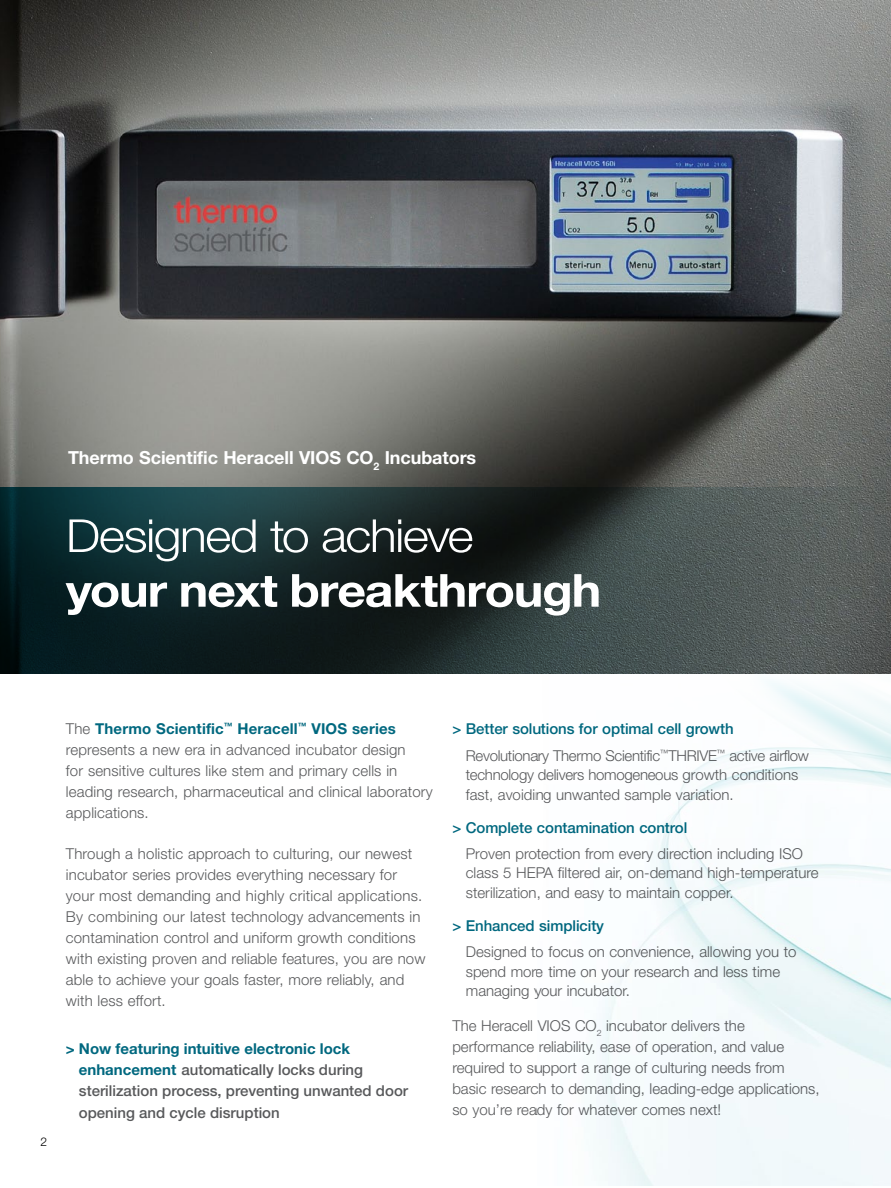
<style>
.page{position:relative;width:891px;height:1188px;background:#fff}
.page>*{position:absolute;margin:0;border:0;box-sizing:border-box;transform-origin:0 0}
.t1{font:700 45.6px "Helvetica Neue LT Std";letter-spacing:-.025em;color:#fff;scale:1.1 1}
.t2{font:300 45.6px "Helvetica Neue LT Std";letter-spacing:-.03em;color:#fff;scale:1.1 1}
.t3{font:700 18px "Helvetica Neue LT Std";letter-spacing:-.005em;color:#fff}
.t4{font:300 15px/21px "Helvetica Neue LT Std";color:#58595b}
.t5{font:500 15px/21.3px "Helvetica Neue LT Std";color:#58595b}
.t6{font:300 15px/26.2px "Helvetica Neue LT Std";letter-spacing:-.02em;color:#58595b}
.t7{font:500 15px "Helvetica Neue LT Std";letter-spacing:-.005em;color:#00687f}
.t8{font:700 15px "Helvetica Neue LTW1 G";color:#00687f}
.t9{font:300 12px "Helvetica Neue LT Std";color:#000}
.s1{font-weight:700;color:#00687f}
.s2{font-family:"Helvetica Neue LT Std"}
.s3{font-family:"Helvetica Neue LTW1 G";font-weight:700;color:#00687f}
.s4{font-weight:500;color:#00687f}
</style>
<div class="page">
<img style="left:0;top:0;width:891px;height:487px">
<svg style="left:0;top:487px;width:891px;height:187px;background:#283838"></svg>
<img style="left:538px;top:673px;width:353px;height:512px">
<p class="t3" style="left:68px;top:447px;width:410px">Thermo Scientific Heracell VIOS CO<sub>2</sub> Incubators</p>
<h1 class="t2" style="left:66px;top:508px;width:372px">Designed to achieve</h1>
<h1 class="t1" style="left:66px;top:562px;width:488px">your next breakthrough</h1>
<p class="t9" style="left:40px;top:1134px;width:8px">2</p>
<p class="t4" style="left:66px;top:718px;width:368px">The <span class="s1">Thermo Scientific</span><sup>™</sup> <span class="s1">Heracell</span><sup>™</sup> <span class="s1">VIOS series </span>represents a new era in advanced incubator design<br>for sensitive cultures like stem and primary cells in leading research, pharmaceutical and clinical laboratory applications.</p>
<p class="t4" style="left:66px;top:843px;width:361px">Through a holistic approach to culturing, our newest incubator series provides everything necessary for your most demanding and highly critical applications.<br>By combining our latest technology advancements in contamination control and uniform growth conditions with existing proven and reliable features, you are now able to achieve your goals faster, more reliably, and with less effort.</p>
<p class="t8" style="left:66px;top:1039px;width:286px"><span class="s2">&gt;</span> Now featuring intuitive electronic lock</p>
<p class="t5" style="left:79px;top:1059px;width:331px"><span class="s3">enhancement</span> automatically locks during sterilization process, preventing unwanted door opening and cycle disruption</p>
<p class="t6" style="left:466px;top:716px;width:345px;text-indent:-14px"><span class="s4">&gt; Better solutions for optimal cell growth<br></span>Revolutionary Thermo Scientific<sup>™</sup>THRIVE<sup>™</sup> active airflow</p>
<p class="t4" style="left:466px;top:765px;width:334px;line-height:19.5px">technology delivers homogeneous growth conditions fast, avoiding unwanted sample variation.</p>
<p class="t7" style="left:452px;top:818px;width:236px">&gt; Complete contamination control</p>
<p class="t4" style="left:466px;top:843px;width:354px;line-height:19.5px">Proven protection from every direction including ISO class 5 HEPA filtered air, on-demand high-temperature sterilization, and easy to maintain copper.</p>
<p class="t7" style="left:452px;top:916px;width:153px">&gt; Enhanced simplicity</p>
<p class="t4" style="left:466px;top:942px;width:332px;line-height:19.5px">Designed to focus on convenience, allowing you to spend more time on your research and less time managing your incubator.</p>
<p class="t4" style="left:452px;top:1014px;width:369px">The Heracell VIOS CO<sub>2</sub> incubator delivers the performance reliability, ease of operation, and value required to support a range of culturing needs from basic research to demanding, leading-edge applications, so you’re ready for whatever comes next!</p>
</div>
